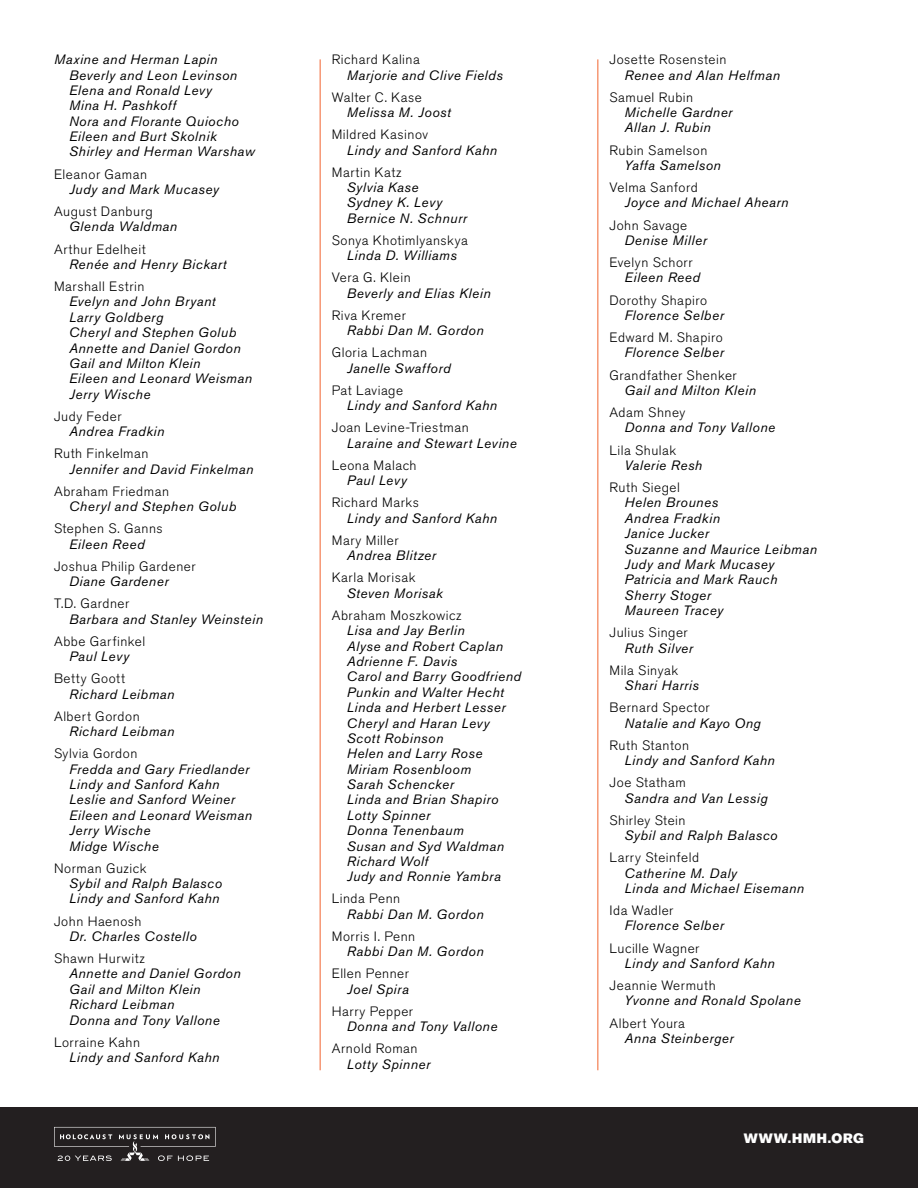
<style>
.page{position:relative;width:918px;height:1188px;background:#fff}
.page>*{position:absolute;margin:0;border:0;box-sizing:border-box;transform-origin:0 0}
.Standard_Column_Text{font:italic 13.5px/15.3px "Akzidenz Grotesk BE";letter-spacing:.04em;color:#000001}
.Standard_Column_Text-2{font:300 13.5px/15.3px "Akzidenz Grotesk BE";letter-spacing:.035em;color:#000001}
.t1{font:13.5px "Akzidenz Grotesk BE Super";letter-spacing:.06em;color:#fff}
.s1{font-weight:300;font-style:normal}
.s2{font-weight:400;font-style:italic}
</style>
<div class="page">
<hr style="left:917px;top:0;width:1px;height:554px;background:#f7f1d7">
<div style="left:0;top:1107px;width:918px;height:81px;background:#231f20"></div>
<svg style="left:54px;top:1127px;width:162px;height:34px"></svg>
<hr style="left:917px;top:0;width:1px;height:108px;background:#dcdddf">
<hr style="left:320px;top:59px;width:1px;height:1011px;background:#f2642f">
<hr style="left:598px;top:59px;width:1px;height:1011px;background:#f2642f">
<p class="Standard_Column_Text" style="left:69px;top:52px;width:187px;text-indent:-15px">Maxine and Herman Lapin<br>Beverly and Leon Levinson<br>Elena and Ronald Levy<br>Mina H. Pashkoff<br>Nora and Florante Quiocho<br>Eileen and Burt Skolnik<br>Shirley and Herman Warshaw</p>
<p class="Standard_Column_Text" style="left:69px;top:166px;width:151px;text-indent:-15px"><span class="s1">Eleanor Gaman<br></span>Judy and Mark Mucasey</p>
<p class="Standard_Column_Text-2" style="left:69px;top:204px;width:110px;text-indent:-15px">August Danburg<br><span class="s2">Glenda Waldman</span></p>
<p class="Standard_Column_Text" style="left:69px;top:241px;width:159px;text-indent:-15px"><span class="s1">Arthur Edelheit<br></span>Renée and Henry Bickart</p>
<p class="Standard_Column_Text" style="left:69px;top:279px;width:185px;text-indent:-15px"><span class="s1">Marshall Estrin<br></span>Evelyn and John Bryant<br>Larry Goldberg<br>Cheryl and Stephen Golub<br>Annette and Daniel Gordon<br>Gail and Milton Klein<br>Eileen and Leonard Weisman<br>Jerry Wische</p>
<p class="Standard_Column_Text" style="left:69px;top:408px;width:97px;text-indent:-15px"><span class="s1">Judy Feder<br></span>Andrea Fradkin</p>
<p class="Standard_Column_Text" style="left:69px;top:446px;width:186px;text-indent:-15px"><span class="s1">Ruth Finkelman<br></span>Jennifer and David Finkelman</p>
<p class="Standard_Column_Text" style="left:69px;top:483px;width:169px;text-indent:-15px"><span class="s1">Abraham Friedman<br></span>Cheryl and Stephen Golub</p>
<p class="Standard_Column_Text-2" style="left:54px;top:521px;width:110px;text-align:center">Stephen S. Ganns<br><span class="s2">Eileen Reed</span></p>
<p class="Standard_Column_Text-2" style="left:69px;top:559px;width:128px;text-indent:-15px">Joshua Philip Gardener<br><span class="s2">Diane Gardener</span></p>
<p class="Standard_Column_Text" style="left:69px;top:596px;width:196px;text-indent:-15px"><span class="s1">T.D. Gardner<br></span>Barbara and Stanley Weinstein</p>
<p class="Standard_Column_Text-2" style="left:54px;top:634px;width:93px;text-align:center">Abbe Garfinkel<br><span class="s2">Paul Levy</span></p>
<p class="Standard_Column_Text" style="left:69px;top:671px;width:107px;text-indent:-15px"><span class="s1">Betty Goott<br></span>Richard Leibman</p>
<p class="Standard_Column_Text" style="left:69px;top:708px;width:107px;text-indent:-15px"><span class="s1">Albert Gordon<br></span>Richard Leibman</p>
<p class="Standard_Column_Text" style="left:69px;top:746px;width:185px;text-indent:-15px"><span class="s1">Sylvia Gordon<br></span>Fredda and Gary Friedlander<br>Lindy and Sanford Kahn<br>Leslie and Sanford Weiner<br>Eileen and Leonard Weisman<br>Jerry Wische<br>Midge Wische</p>
<p class="Standard_Column_Text" style="left:69px;top:860px;width:155px;text-indent:-15px"><span class="s1">Norman Guzick<br></span>Sybil and Ralph Balasco<br>Lindy and Sanford Kahn</p>
<p class="Standard_Column_Text" style="left:69px;top:913px;width:129px;text-indent:-15px"><span class="s1">John Haenosh<br></span>Dr. Charles Costello</p>
<p class="Standard_Column_Text" style="left:69px;top:951px;width:173px;text-indent:-15px"><span class="s1">Shawn Hurwitz<br></span>Annette and Daniel Gordon<br>Gail and Milton Klein<br>Richard Leibman<br>Donna and Tony Vallone</p>
<p class="Standard_Column_Text" style="left:69px;top:1034px;width:152px;text-indent:-15px"><span class="s1">Lorraine Kahn<br></span>Lindy and Sanford Kahn</p>
<p class="Standard_Column_Text" style="left:347px;top:52px;width:158px;text-indent:-15px"><span class="s1">Richard Kalina<br></span>Marjorie and Clive Fields</p>
<p class="Standard_Column_Text" style="left:347px;top:89px;width:106px;text-indent:-15px"><span class="s1">Walter C. Kase<br></span>Melissa M. Joost</p>
<p class="Standard_Column_Text" style="left:347px;top:127px;width:152px;text-indent:-15px"><span class="s1">Mildred Kasinov<br></span>Lindy and Sanford Kahn</p>
<p class="Standard_Column_Text" style="left:347px;top:164px;width:122px;text-indent:-15px"><span class="s1">Martin Katz<br></span>Sylvia Kase<br>Sydney K. Levy<br>Bernice N. Schnurr</p>
<p class="Standard_Column_Text-2" style="left:332px;top:233px;width:138px;text-align:center">Sonya Khotimlyanskya<br><span class="s2">Linda D. Williams</span></p>
<p class="Standard_Column_Text" style="left:347px;top:270px;width:146px;text-indent:-15px"><span class="s1">Vera G. Klein<br></span>Beverly and Elias Klein</p>
<p class="Standard_Column_Text" style="left:347px;top:307px;width:139px;text-indent:-15px"><span class="s1">Riva Kremer<br></span>Rabbi Dan M. Gordon</p>
<p class="Standard_Column_Text" style="left:347px;top:345px;width:106px;text-indent:-15px"><span class="s1">Gloria Lachman<br></span>Janelle Swafford</p>
<p class="Standard_Column_Text" style="left:347px;top:382px;width:152px;text-indent:-15px"><span class="s1">Pat Laviage<br></span>Lindy and Sanford Kahn</p>
<p class="Standard_Column_Text" style="left:347px;top:420px;width:172px;text-indent:-15px"><span class="s1">Joan Levine-Triestman<br></span>Laraine and Stewart Levine</p>
<p class="Standard_Column_Text-2" style="left:332px;top:458px;width:86px;text-align:center">Leona Malach<br><span class="s2">Paul Levy</span></p>
<p class="Standard_Column_Text" style="left:347px;top:495px;width:152px;text-indent:-15px"><span class="s1">Richard Marks<br></span>Lindy and Sanford Kahn</p>
<p class="Standard_Column_Text" style="left:347px;top:532px;width:91px;text-indent:-15px"><span class="s1">Mary Miller<br></span>Andrea Blitzer</p>
<p class="Standard_Column_Text" style="left:347px;top:570px;width:97px;text-indent:-15px"><span class="s1">Karla Morisak<br></span>Steven Morisak</p>
<p class="Standard_Column_Text" style="left:347px;top:607px;width:176px;text-indent:-15px"><span class="s1">Abraham Moszkowicz<br></span>Lisa and Jay Berlin<br>Alyse and Robert Caplan<br>Adrienne F. Davis<br>Carol and Barry Goodfriend<br>Punkin and Walter Hecht<br>Linda and Herbert Lesser<br>Cheryl and Haran Levy<br>Scott Robinson<br>Helen and Larry Rose<br>Miriam Rosenbloom<br>Sarah Schencker<br>Linda and Brian Shapiro<br>Lotty Spinner<br>Donna Tenenbaum<br>Susan and Syd Waldman<br>Richard Wolf<br>Judy and Ronnie Yambra</p>
<p class="Standard_Column_Text" style="left:347px;top:891px;width:139px;text-indent:-15px"><span class="s1">Linda Penn<br></span>Rabbi Dan M. Gordon</p>
<p class="Standard_Column_Text" style="left:347px;top:928px;width:139px;text-indent:-15px"><span class="s1">Morris I. Penn<br></span>Rabbi Dan M. Gordon</p>
<p class="Standard_Column_Text-2" style="left:332px;top:966px;width:79px;text-align:right">Ellen Penner<br><span class="s2">Joel Spira</span></p>
<p class="Standard_Column_Text" style="left:347px;top:1003px;width:152px;text-indent:-15px"><span class="s1">Harry Pepper<br></span>Donna and Tony Vallone</p>
<p class="Standard_Column_Text" style="left:347px;top:1041px;width:85px;text-indent:-15px"><span class="s1">Arnold Roman<br></span>Lotty Spinner</p>
<p class="Standard_Column_Text" style="left:624px;top:52px;width:157px;text-indent:-15px"><span class="s1">Josette Rosenstein<br></span>Renee and Alan Helfman</p>
<p class="Standard_Column_Text" style="left:624px;top:89px;width:110px;text-indent:-15px"><span class="s1">Samuel Rubin<br></span>Michelle Gardner<br>Allan J. Rubin</p>
<p class="Standard_Column_Text-2" style="left:624px;top:142px;width:98px;text-indent:-15px">Rubin Samelson<br><span class="s2">Yaffa Samelson</span></p>
<p class="Standard_Column_Text" style="left:624px;top:180px;width:166px;text-indent:-15px"><span class="s1">Velma Sanford<br></span>Joyce and Michael Ahearn</p>
<p class="Standard_Column_Text" style="left:624px;top:217px;width:84px;text-indent:-15px"><span class="s1">John Savage<br></span>Denise Miller</p>
<p class="Standard_Column_Text-2" style="left:624px;top:255px;width:77px;text-indent:-15px">Evelyn Schorr<br><span class="s2">Eileen Reed</span></p>
<p class="Standard_Column_Text-2" style="left:624px;top:292px;width:101px;text-indent:-15px">Dorothy Shapiro<br><span class="s2">Florence Selber</span></p>
<p class="Standard_Column_Text-2" style="left:609px;top:330px;width:116px;text-align:right">Edward M. Shapiro<br><span class="s2">Florence Selber</span></p>
<p class="Standard_Column_Text-2" style="left:624px;top:367px;width:133px;text-indent:-15px">Grandfather Shenker<br><span class="s2">Gail and Milton Klein</span></p>
<p class="Standard_Column_Text" style="left:624px;top:405px;width:152px;text-indent:-15px"><span class="s1">Adam Shney<br></span>Donna and Tony Vallone</p>
<p class="Standard_Column_Text" style="left:624px;top:442px;width:79px;text-indent:-15px"><span class="s1">Lila Shulak<br></span>Valerie Resh</p>
<p class="Standard_Column_Text" style="left:624px;top:480px;width:194px;text-indent:-15px"><span class="s1">Ruth Siegel<br></span>Helen Brounes<br>Andrea Fradkin<br>Janice Jucker<br>Suzanne and Maurice Leibman<br>Judy and Mark Mucasey<br>Patricia and Mark Rauch<br>Sherry Stoger<br>Maureen Tracey</p>
<p class="Standard_Column_Text-2" style="left:624px;top:625px;width:70px;text-indent:-15px">Julius Singer<br><span class="s2">Ruth Silver</span></p>
<p class="Standard_Column_Text" style="left:624px;top:662px;width:76px;text-indent:-15px"><span class="s1">Mila Sinyak<br></span>Shari Harris</p>
<p class="Standard_Column_Text" style="left:624px;top:700px;width:138px;text-indent:-15px"><span class="s1">Bernard Spector<br></span>Natalie and Kayo Ong</p>
<p class="Standard_Column_Text" style="left:624px;top:737px;width:152px;text-indent:-15px"><span class="s1">Ruth Stanton<br></span>Lindy and Sanford Kahn</p>
<p class="Standard_Column_Text" style="left:624px;top:775px;width:145px;text-indent:-15px"><span class="s1">Joe Statham<br></span>Sandra and Van Lessig</p>
<p class="Standard_Column_Text" style="left:624px;top:812px;width:155px;text-indent:-15px"><span class="s1">Shirley Stein<br></span>Sybil and Ralph Balasco</p>
<p class="Standard_Column_Text" style="left:624px;top:850px;width:181px;text-indent:-15px"><span class="s1">Larry Steinfeld<br></span>Catherine M. Daly<br>Linda and Michael Eisemann</p>
<p class="Standard_Column_Text" style="left:624px;top:903px;width:101px;text-indent:-15px"><span class="s1">Ida Wadler<br></span>Florence Selber</p>
<p class="Standard_Column_Text" style="left:624px;top:940px;width:152px;text-indent:-15px"><span class="s1">Lucille Wagner<br></span>Lindy and Sanford Kahn</p>
<p class="Standard_Column_Text" style="left:624px;top:978px;width:178px;text-indent:-15px"><span class="s1">Jeannie Wermuth<br></span>Yvonne and Ronald Spolane</p>
<p class="Standard_Column_Text" style="left:624px;top:1015px;width:111px;text-indent:-15px"><span class="s1">Albert Youra<br></span>Anna Steinberger</p>
<p class="t1" style="left:744px;top:1130px;width:122px">WWW.HMH.ORG</p>
</div>
